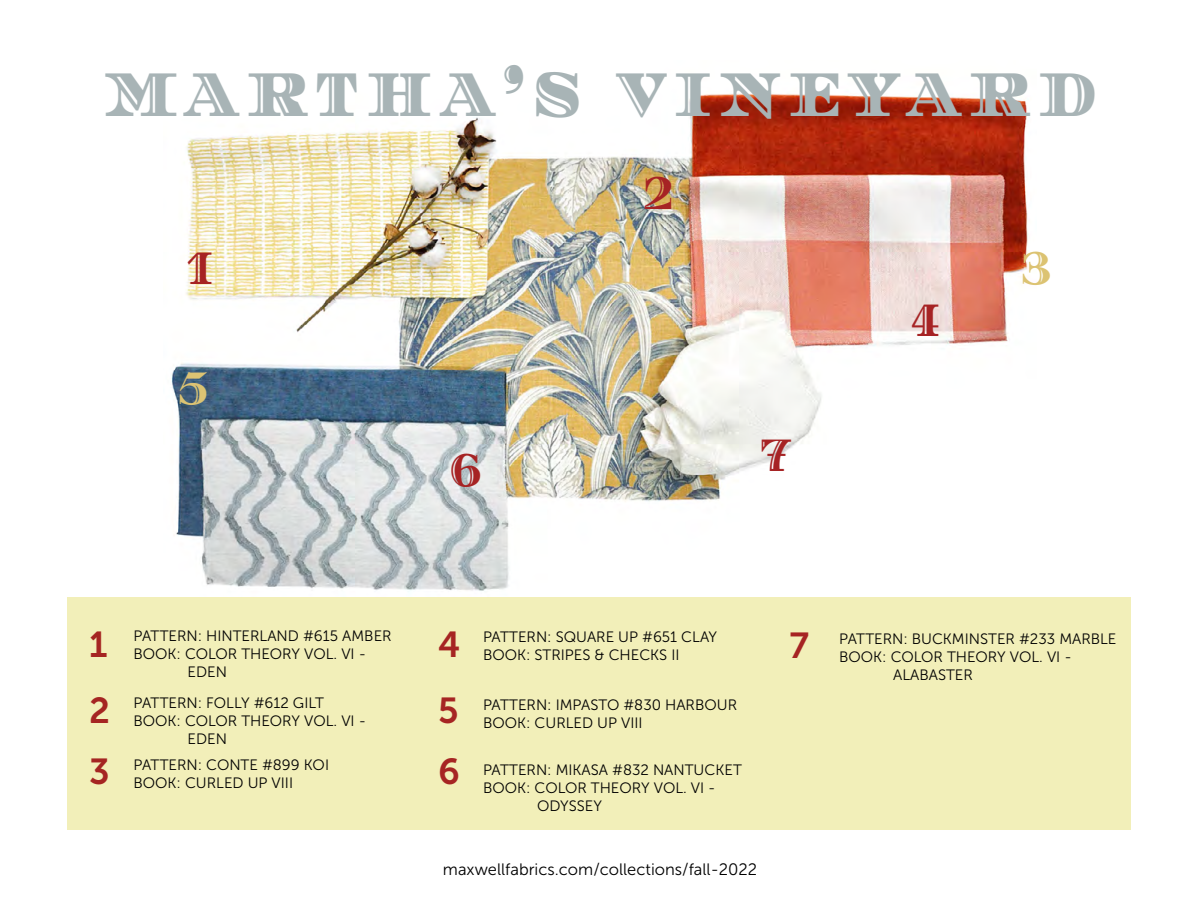
<style>
.page{position:relative;width:1200px;height:900px;background:#fff}
.page>*{position:absolute;margin:0;border:0;box-sizing:border-box;transform-origin:0 0}
.t1{font:76.2px "Diplomata SC";letter-spacing:.14em;color:#a8b4b6;scale:.6 1}
.t2{font:48.3px "Diplomata SC";color:#a62324;scale:.6 1}
.t3{font:48.3px "Diplomata SC";color:#a62323;scale:.6 1}
.t4{font:48.3px "Diplomata SC";color:#dcc372;scale:.6 1}
.t5{font:48.3px "Diplomata SC";color:#dcc373;scale:.6 1}
.t6{font:36px/65.7px "Museo Sans 700";color:#a52522}
.t7{font:36px/65.7px "Museo Sans 700";color:#a62523}
.t8{font:36px "Museo Sans 700";color:#a62423}
.t9{font:16.5px "Museo Sans 300";color:#000}
.t10{font:15px/18px "Museo Sans 300";color:#000}
</style>
<div class="page">
<img style="left:171px;top:93px;width:857px;height:498px">
<div style="left:68px;top:597px;width:1063px;height:233px;background:#f2efb9"></div>
<h1 class="t1" style="left:104px;top:45px;width:1653px">martha’s vineyard</h1>
<h2 class="t3" style="left:186px;top:239px;width:47px">1</h2>
<h2 class="t5" style="left:178px;top:359px;width:51px">5</h2>
<h2 class="t2" style="left:450px;top:441px;width:55px">6</h2>
<h2 class="t2" style="left:643px;top:164px;width:51px">2</h2>
<h2 class="t2" style="left:760px;top:426px;width:55px">7</h2>
<h2 class="t2" style="left:910px;top:291px;width:51px">4</h2>
<h2 class="t4" style="left:1021px;top:239px;width:51px">3</h2>
<h3 class="t6" style="left:89px;top:612px;width:22px">1<br>2</h3>
<h3 class="t6" style="left:89px;top:738px;width:22px">3</h3>
<p class="t10" style="left:134px;top:627px;width:260px">PATTERN: HINTERLAND #615 AMBER</p>
<p class="t10" style="left:134px;top:645px;width:234px">BOOK: COLOR THEORY VOL. VI -</p>
<p class="t10" style="left:188px;top:663px;width:41px">EDEN</p>
<p class="t10" style="left:134px;top:694px;width:192px">PATTERN: FOLLY #612 GILT</p>
<p class="t10" style="left:134px;top:712px;width:234px">BOOK: COLOR THEORY VOL. VI -</p>
<p class="t10" style="left:188px;top:730px;width:41px">EDEN</p>
<p class="t10" style="left:134px;top:756px;width:197px">PATTERN: CONTE #899 KOI<br>BOOK: CURLED UP VIII</p>
<h3 class="t7" style="left:438px;top:612px;width:24px">4<br>5</h3>
<h3 class="t7" style="left:438px;top:738px;width:23px">6</h3>
<p class="t10" style="left:483px;top:628px;width:236px">PATTERN: SQUARE UP #651 CLAY<br>BOOK: STRIPES &amp; CHECKS II</p>
<p class="t10" style="left:483px;top:696px;width:256px">PATTERN: IMPASTO #830 HARBOUR<br>BOOK: CURLED UP VIII</p>
<p class="t10" style="left:483px;top:761px;width:260px">PATTERN: MIKASA #832 NANTUCKET</p>
<p class="t10" style="left:483px;top:779px;width:234px">BOOK: COLOR THEORY VOL. VI -</p>
<p class="t10" style="left:537px;top:797px;width:67px">ODYSSEY</p>
<p class="t9" style="left:443px;top:860px;width:316px">maxwellfabrics.com/collections/fall-2022</p>
<h3 class="t8" style="left:789px;top:625px;width:21px">7</h3>
<p class="t10" style="left:839px;top:630px;width:279px">PATTERN: BUCKMINSTER #233 MARBLE</p>
<p class="t10" style="left:839px;top:648px;width:234px">BOOK: COLOR THEORY VOL. VI -</p>
<p class="t10" style="left:893px;top:666px;width:81px">ALABASTER</p>
</div>
